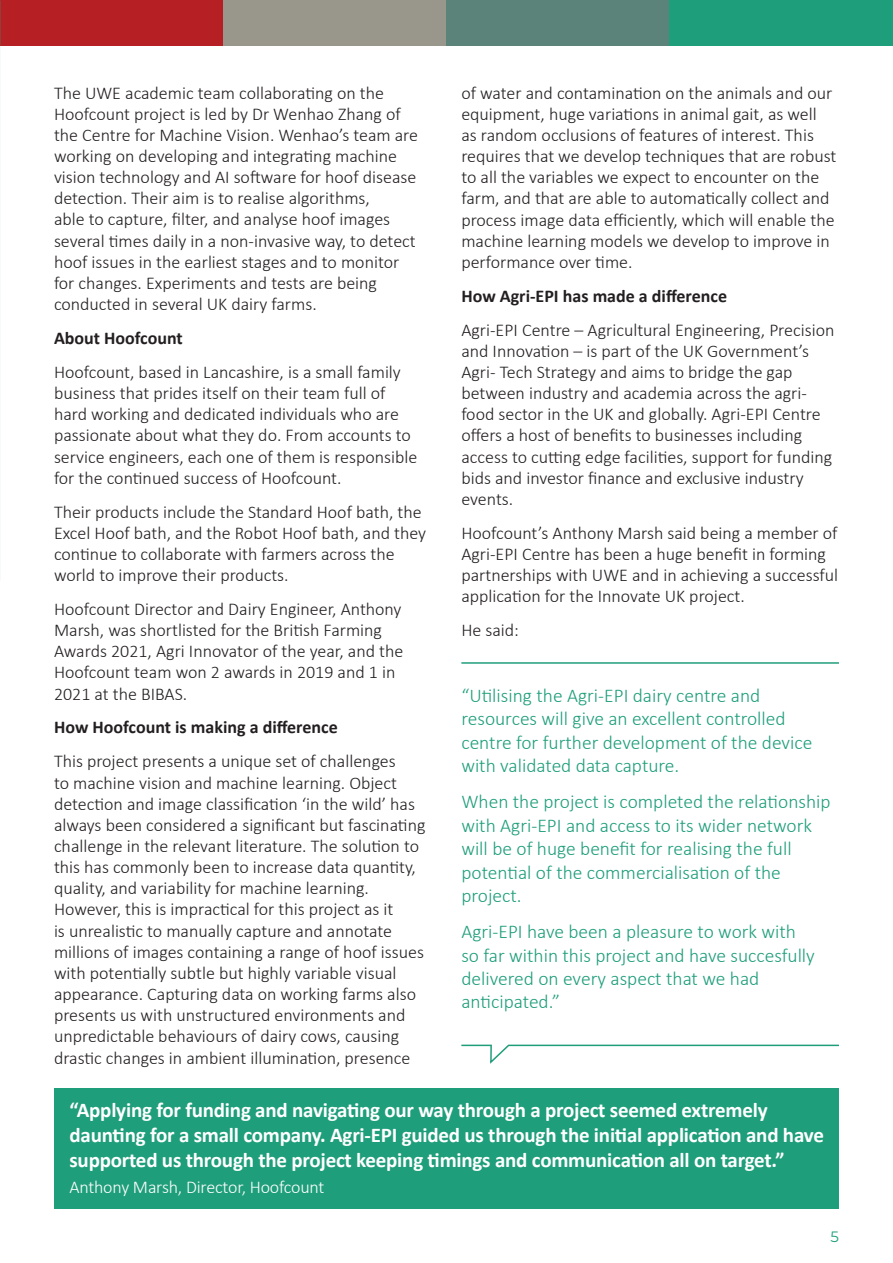
<style>
.page{position:relative;width:893px;height:1263px;background:#fff}
.page>*{position:absolute;margin:0;border:0;box-sizing:border-box;transform-origin:0 0}
.t1{font:700 21px/25.2px "Calibri";letter-spacing:-.01em;color:#fff}
.t2{font:300 19.5px/23.4px "Calibri";color:#1f9e7b}
.t3{font:300 18px/21.1px "Calibri";color:#231f20}
.t4{font:700 18px "Calibri";color:#231f20}
.t5{font:300 18px "Calibri";letter-spacing:-.01em;color:#fff}
.t6{font:15px "Montserrat";color:#1f9e7b}
</style>
<div class="page">
<div style="left:54px;top:1089px;width:785px;height:120px;background:#1f9e7b"></div>
<div style="left:0;top:0;width:223px;height:45px;background:#b62024"></div>
<div style="left:223px;top:0;width:223px;height:45px;background:#99978b"></div>
<div style="left:446px;top:0;width:224px;height:45px;background:#5b837a"></div>
<div style="left:670px;top:0;width:223px;height:45px;background:#1f9e7b"></div>
<hr style="left:461px;top:662px;width:378px;height:2px;background:#1f9e7b">
<svg style="left:461px;top:1044px;width:378px;height:20px"></svg>
<p class="t3" style="left:54px;top:82px;width:366px">The UWE academic team collaborating on the Hoofcount project is led by Dr Wenhao Zhang of the Centre for Machine Vision. Wenhao’s team are working on developing and integrating machine vision technology and AI software for hoof disease detection. Their aim is to realise algorithms,<br>able to capture, filter, and analyse hoof images several times daily in a non-invasive way, to detect hoof issues in the earliest stages and to monitor for changes. Experiments and tests are being conducted in several UK dairy farms.</p>
<p class="t4" style="left:54px;top:325px;width:130px">About Hoofcount</p>
<p class="t3" style="left:54px;top:361px;width:365px">Hoofcount, based in Lancashire, is a small family business that prides itself on their team full of hard working and dedicated individuals who are passionate about what they do. From accounts to service engineers, each one of them is responsible for the continued success of Hoofcount.</p>
<p class="t3" style="left:54px;top:501px;width:374px">Their products include the Standard Hoof bath, the Excel Hoof bath, and the Robot Hoof bath, and they continue to collaborate with farmers across the world to improve their products.</p>
<p class="t3" style="left:54px;top:598px;width:351px">Hoofcount Director and Dairy Engineer, Anthony Marsh, was shortlisted for the British Farming Awards 2021, Agri Innovator of the year, and the Hoofcount team won 2 awards in 2019 and 1 in 2021 at the BIBAS.</p>
<p class="t4" style="left:54px;top:715px;width:285px">How Hoofcount is making a difference</p>
<p class="t3" style="left:54px;top:751px;width:373px">This project presents a unique set of challenges<br>to machine vision and machine learning. Object detection and image classification ‘in the wild’ has always been considered a significant but fascinating challenge in the relevant literature. The solution to this has commonly been to increase data quantity, quality, and variability for machine learning.<br>However, this is impractical for this project as it<br>is unrealistic to manually capture and annotate millions of images containing a range of hoof issues with potentially subtle but highly variable visual appearance. Capturing data on working farms also presents us with unstructured environments and unpredictable behaviours of dairy cows, causing drastic changes in ambient illumination, presence</p>
<p class="t3" style="left:461px;top:82px;width:376px">of water and contamination on the animals and our equipment, huge variations in animal gait, as well as random occlusions of features of interest. This requires that we develop techniques that are robust to all the variables we expect to encounter on the farm, and that are able to automatically collect and process image data efficiently, which will enable the machine learning models we develop to improve in performance over time.</p>
<p class="t4" style="left:461px;top:283px;width:267px">How Agri-EPI has made a difference</p>
<p class="t3" style="left:461px;top:319px;width:375px">Agri-EPI Centre – Agricultural Engineering, Precision and Innovation – is part of the UK Government’s Agri- Tech Strategy and aims to bridge the gap between industry and academia across the agri&shy;food sector in the UK and globally. Agri-EPI Centre offers a host of benefits to businesses including access to cutting edge facilities, support for funding bids and investor finance and exclusive industry events.</p>
<p class="t3" style="left:461px;top:522px;width:378px">Hoofcount’s Anthony Marsh said being a member of Agri-EPI Centre has been a huge benefit in forming partnerships with UWE and in achieving a successful application for the Innovate UK project.</p>
<p class="t3" style="left:461px;top:619px;width:59px">He said:</p>
<p class="t2" style="left:461px;top:684px;width:352px">“Utilising the Agri-EPI dairy centre and resources will give an excellent controlled centre for further development of the device with validated data capture.</p>
<p class="t2" style="left:461px;top:790px;width:371px">When the project is completed the relationship with Agri-EPI and access to its wider network will be of huge benefit for realising the full potential of the commercialisation of the project.</p>
<p class="t2" style="left:461px;top:920px;width:355px">Agri-EPI have been a pleasure to work with so far within this project and have succesfully delivered on every aspect that we had anticipated.”</p>
<p class="t1" style="left:69px;top:1096px;width:756px">“Applying for funding and navigating our way through a project seemed extremely daunting for a small company. Agri-EPI guided us through the initial application and have supported us through the project keeping timings and communication all on target.”</p>
<p class="t5" style="left:69px;top:1176px;width:257px">Anthony Marsh, Director, Hoofcount</p>
<p class="t6" style="left:830px;top:1226px;width:10px">5</p>
</div>
